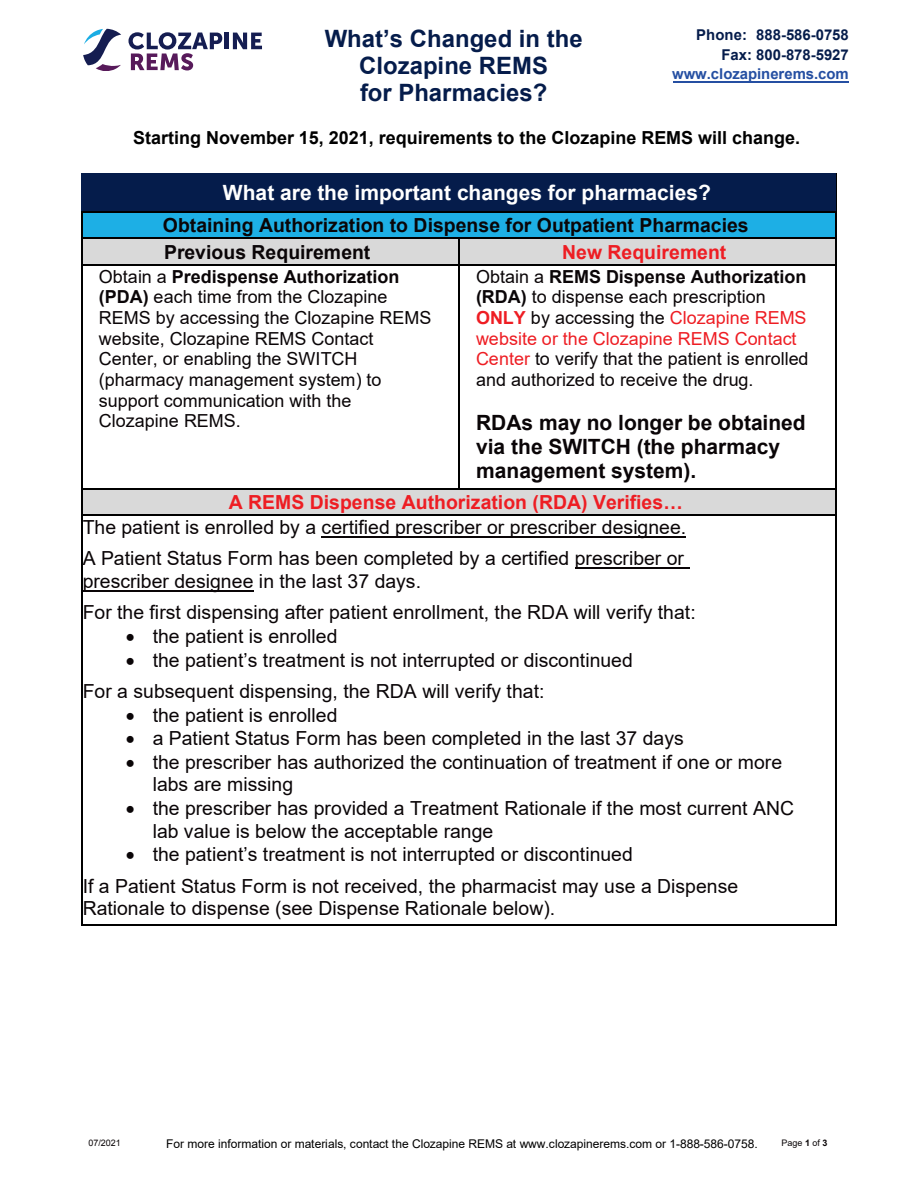
<style>
.page{position:relative;width:918px;height:1188px;background:#fff}
.page>*{position:absolute;margin:0;border:0;box-sizing:border-box;transform-origin:0 0}
.t1{font:700 23.85px/27px "Arial";color:#051c4b;text-align:center}
.t2{font:700 21px/24px "Arial";color:#0a0507}
.t3{font:700 21px "Arial";color:#fff}
.t4{font:19.35px/22.5px "Arial";color:#0a0507}
.t5{font:700 19.35px/26.4px "Arial";color:#0a0507}
.t6{font:700 19.35px "Arial";color:#ee1d23}
.t7{font:18px/20.7px "Arial";color:#0a0507}
.t8{font:700 18px "Arial";color:#000}
.t9{font:700 14.85px/19.4px "Arial";color:#051c4b;text-align:right}
.t10{font:12px "Arial";letter-spacing:-.005em;color:#000}
.t11{font:9px "Arial";color:#0a0507}
.s1{color:#254fa2}
.s2{font-weight:700}
.s3{font-weight:700;color:#ee1d23}
.s4{color:#ee1d23}
</style>
<div class="page">
<hr style="left:225px;top:33px;width:4px;height:16px;background:#151d51">
<svg style="left:233px;top:33px;width:29px;height:16px"></svg>
<svg style="left:128px;top:32px;width:94px;height:38px"></svg>
<svg style="left:83px;top:29px;width:38px;height:42px"></svg>
<hr style="left:673px;top:81px;width:175px;height:2px;background:#254fa2">
<div style="left:83px;top:174px;width:753px;height:37px;background:#051c4b"></div>
<hr style="left:81px;top:174px;width:2px;height:37px;background:#051c4b">
<hr style="left:836px;top:174px;width:1px;height:37px;background:#000">
<div style="left:83px;top:213px;width:753px;height:24px;background:#1dafe5"></div>
<hr style="left:83px;top:211px;width:753px;height:2px;background:#000">
<hr style="left:81px;top:213px;width:2px;height:24px;background:#000">
<div style="left:83px;top:239px;width:375px;height:25px;background:#d9d9d9"></div>
<div style="left:460px;top:239px;width:376px;height:25px;background:#d9d9d9"></div>
<hr style="left:83px;top:237px;width:375px;height:2px;background:#000">
<hr style="left:460px;top:237px;width:376px;height:2px;background:#000">
<hr style="left:81px;top:239px;width:2px;height:25px;background:#000">
<hr style="left:458px;top:239px;width:2px;height:25px;background:#000">
<hr style="left:83px;top:264px;width:375px;height:2px;background:#000">
<hr style="left:460px;top:264px;width:376px;height:2px;background:#000">
<svg style="left:836px;top:211px;width:1px;height:55px"></svg>
<hr style="left:81px;top:266px;width:2px;height:223px;background:#000">
<hr style="left:458px;top:266px;width:2px;height:223px;background:#000">
<hr style="left:836px;top:266px;width:1px;height:223px;background:#000">
<div style="left:83px;top:490px;width:753px;height:24px;background:#d9d9d9"></div>
<hr style="left:83px;top:489px;width:375px;height:1px;background:#000">
<hr style="left:460px;top:489px;width:376px;height:1px;background:#000">
<hr style="left:81px;top:490px;width:2px;height:24px;background:#000">
<hr style="left:322px;top:536px;width:364px;height:2px;background:#0a0507">
<hr style="left:575px;top:567px;width:115px;height:2px;background:#0a0507">
<hr style="left:83px;top:590px;width:171px;height:1px;background:#0a0507">
<hr style="left:83px;top:514px;width:753px;height:2px;background:#000">
<svg style="left:836px;top:489px;width:1px;height:27px"></svg>
<hr style="left:81px;top:516px;width:2px;height:408px;background:#000">
<hr style="left:83px;top:924px;width:753px;height:1px;background:#000">
<hr style="left:836px;top:516px;width:1px;height:408px;background:#000">
<p class="t1" style="left:325px;top:25px;width:259px">What’s Changed in the<br>Clozapine REMS<br>for Pharmacies?</p>
<p class="t9" style="left:672px;top:26px;width:178px">Phone: 888-586-0758<br>Fax: 800-878-5927 <span class="s1">ww</span><span class="s1">w</span><span class="s1">.clozapinerems.com</span></p>
<p class="t8" style="left:133px;top:125px;width:668px">Starting November 15, 2021, requirements to the Clozapine REMS will change.</p>
<p class="t3" style="left:223px;top:178px;width:489px">What are the important changes for pharmacies?</p>
<p class="t5" style="left:163px;top:212px;width:587px">Obtaining Authorization to Dispense for Outpatient Pharmacies<br>Previous Requirement</p>
<p class="t6" style="left:562px;top:238px;width:166px">New Requirement</p>
<p class="t7" style="left:99px;top:266px;width:334px">Obtain a <span class="s2">Predispense Authorization (PDA)</span> each time from the Clozapine<br>REMS by accessing the Clozapine REMS website, Clozapine REMS Contact<br>Center, or enabling the SWITCH (pharmacy management system) to support communication with the<br>Clozapine REMS.</p>
<p class="t7" style="left:476px;top:266px;width:334px">Obtain a <span class="s2">REMS Dispense Authorization (RDA)</span> to dispense each prescription <span class="s3">ONLY</span> by accessing the <span class="s4">Clozapine REMS website or the Clozapine REMS Contact Center</span> to verify that the patient is enrolled and authorized to receive the drug.</p>
<p class="t2" style="left:476px;top:411px;width:331px">RDAs may no longer be obtained via the SWITCH (the pharmacy management system).</p>
<p class="t4" style="left:83px;top:490px;width:605px;line-height:24.9px;text-align:right"><span class="s3">A REMS Dispense Authorization (RDA) Verifies…<br></span>The patient is enrolled by a certified prescriber or prescriber designee.</p>
<p class="t4" style="left:83px;top:547px;width:603px">A Patient Status Form has been completed by a certified prescriber or prescriber designee in the last 37 days.</p>
<p class="t4" style="left:83px;top:601px;width:615px">For the first dispensing after patient enrollment, the RDA will verify that:</p>
<p class="t4" style="left:126px;top:625px;width:213px">• the patient is enrolled</p>
<p class="t4" style="left:83px;top:644px;width:552px;line-height:31.5px;text-indent:43px">• the patient’s treatment is not interrupted or discontinued<br>For a subsequent dispensing, the RDA will verify that:</p>
<p class="t4" style="left:126px;top:704px;width:213px">• the patient is enrolled</p>
<p class="t4" style="left:126px;top:727px;width:560px">• a Patient Status Form has been completed in the last 37 days</p>
<p class="t4" style="left:153px;top:751px;width:631px;text-indent:-27px">• the prescriber has authorized the continuation of treatment if one or more labs are missing</p>
<p class="t4" style="left:153px;top:797px;width:643px;text-indent:-27px">• the prescriber has provided a Treatment Rationale if the most current ANC lab value is below the acceptable range</p>
<p class="t4" style="left:83px;top:839px;width:657px;line-height:31.3px;text-indent:43px">• the patient’s treatment is not interrupted or discontinued<br>If a Patient Status Form is not received, the pharmacist may use a Dispense</p>
<p class="t4" style="left:83px;top:897px;width:474px">Rationale to dispense (see Dispense Rationale below).</p>
<p class="t11" style="left:88px;top:1137px;width:34px">07/2021</p>
<p class="t10" style="left:166px;top:1136px;width:593px">For more information or materials, contact the Clozapine REMS at www.clozapinerems.com or 1-888-586-0758.</p>
<p class="t11" style="left:782px;top:1136px;width:48px">Page <span class="s2">1</span> of <span class="s2">3</span></p>
</div>
